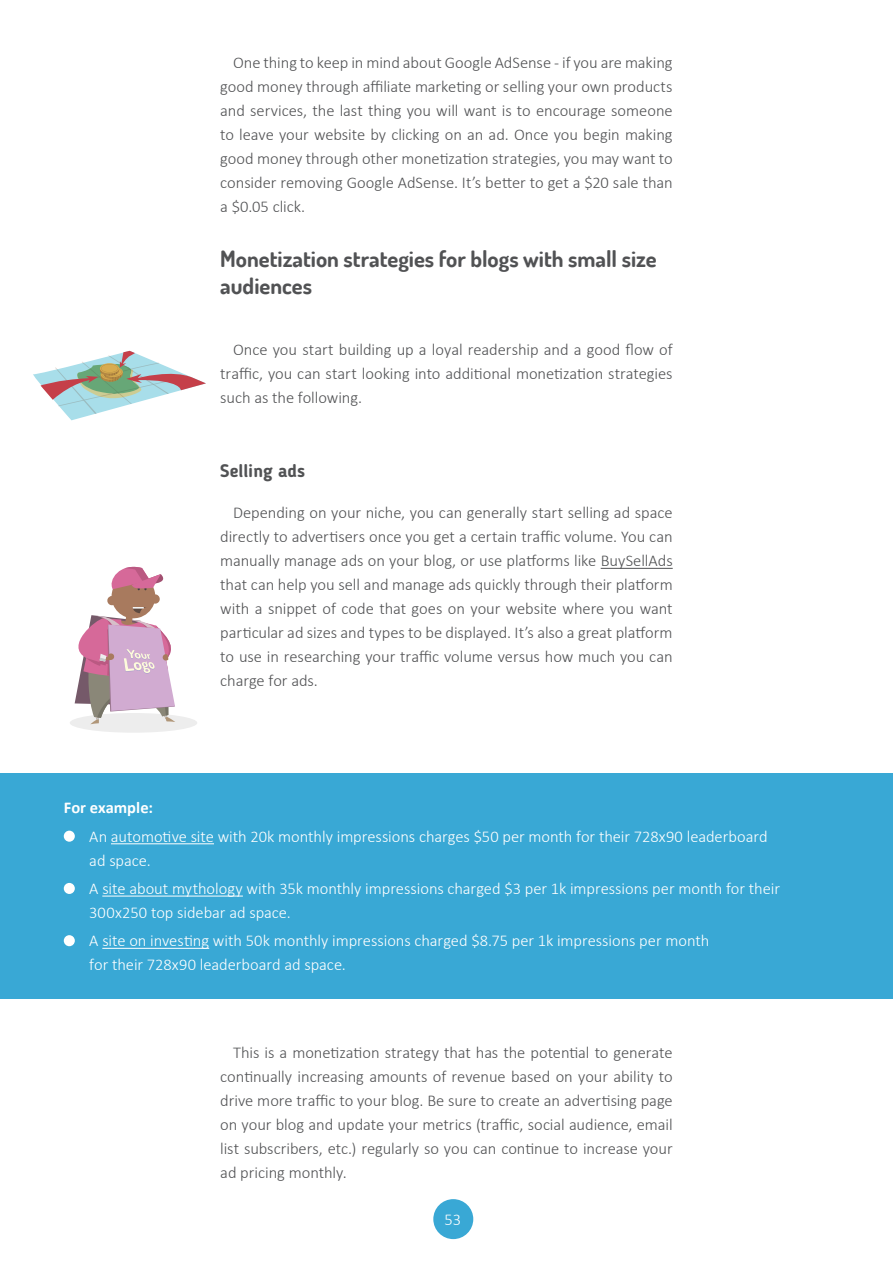
<style>
.page{position:relative;width:893px;height:1263px;background:#fff}
.page>*{position:absolute;margin:0;border:0;box-sizing:border-box;transform-origin:0 0}
.t1{font:700 22.5px/27px "Dosis";color:#515254}
.t2{font:700 18px "Blogger Sans";color:#515254}
.t3{font:300 16.5px/24px "Calibri";letter-spacing:-.005em;color:#515254;text-align:justify}
.t4{font:300 16.5px/24px "Calibri";letter-spacing:-.005em;color:#fff}
.t5{font:700 16.5px "Calibri";color:#fff}
</style>
<div class="page">
<div style="left:433px;top:1199px;width:40px;height:40px;background:#39a8d5;border-radius:50%"></div>
<hr style="left:601px;top:568px;width:72px;height:1px;background:#515254">
<div style="left:0;top:773px;width:893px;height:226px;background:#39a8d5"></div>
<hr style="left:111px;top:843px;width:103px;height:1px;background:#fff">
<hr style="left:102px;top:896px;width:141px;height:1px;background:#fff">
<hr style="left:102px;top:948px;width:107px;height:1px;background:#fff">
<div style="left:64px;top:831px;width:11px;height:11px;background:#fff;border-radius:50%"></div>
<div style="left:64px;top:883px;width:11px;height:11px;background:#fff;border-radius:50%"></div>
<div style="left:64px;top:935px;width:11px;height:11px;background:#fff;border-radius:50%"></div>
<svg style="left:33px;top:351px;width:173px;height:69px"></svg>
<div style="left:70px;top:713px;width:127px;height:20px;background:#ededed;border-radius:50%"></div>
<svg style="left:70px;top:566px;width:105px;height:158px"></svg>
<p class="t3" style="left:220px;top:50px;width:454px;text-indent:13px">One thing to keep in mind about Google AdSense - if you are making good money through affiliate marketing or selling your own products and services, the last thing you will want is to encourage someone to leave your website by clicking on an ad. Once you begin making good money through other monetization strategies, you may want to consider removing Google AdSense. It’s better to get a $20 sale than a $0.05 click.</p>
<h1 class="t1" style="left:220px;top:245px;width:438px">Monetization strategies for blogs with small size audiences</h1>
<p class="t3" style="left:220px;top:337px;width:454px;text-indent:13px">Once you start building up a loyal readership and a good flow of traffic, you can start looking into additional monetization strategies such as the following.</p>
<p class="t2" style="left:220px;top:460px;width:86px">Selling ads</p>
<p class="t3" style="left:220px;top:501px;width:454px;text-indent:13px">Depending on your niche, you can generally start selling ad space directly to advertisers once you get a certain traffic volume. You can manually manage ads on your blog, or use platforms like BuySellAds that can help you sell and manage ads quickly through their platform with a snippet of code that goes on your website where you want particular ad sizes and types to be displayed. It’s also a great platform to use in researching your traffic volume versus how much you can charge for ads.</p>
<p class="t5" style="left:64px;top:796px;width:91px">For example:</p>
<p class="t4" style="left:89px;top:824px;width:680px">An automotive site with 20k monthly impressions charges $50 per month for their 728x90 leaderboard ad space.</p>
<p class="t4" style="left:89px;top:876px;width:692px">A site about mythology with 35k monthly impressions charged $3 per 1k impressions per month for their<br>300x250 top sidebar ad space.</p>
<p class="t4" style="left:89px;top:928px;width:622px">A site on investing with 50k monthly impressions charged $8.75 per 1k impressions per month for their 728x90 leaderboard ad space.</p>
<p class="t3" style="left:220px;top:1040px;width:454px;text-indent:13px">This is a monetization strategy that has the potential to generate continually increasing amounts of revenue based on your ability to drive more traffic to your blog. Be sure to create an advertising page on your blog and update your metrics (traffic, social audience, email list subscribers, etc.) regularly so you can continue to increase your ad pricing monthly.</p>
<p class="t4" style="left:445px;top:1208px;width:18px">53</p>
</div>
